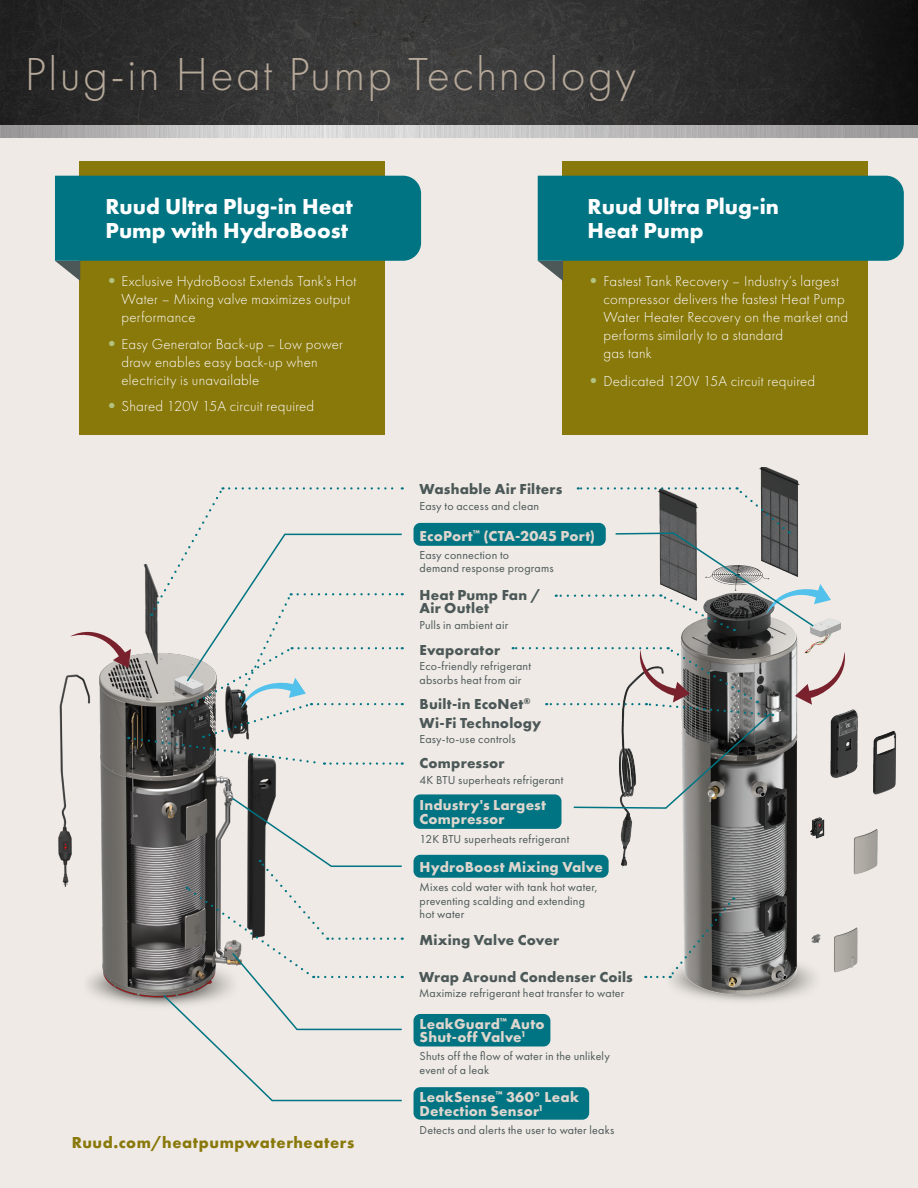
<style>
.page{position:relative;width:918px;height:1188px;background:#fff}
.page>*{position:absolute;margin:0;border:0;box-sizing:border-box;transform-origin:0 0}
.t1{font:300 48px "Futura PT";letter-spacing:.05em;color:#b5a899}
.t2{font:700 22.5px/24px "Futura PT";color:#fff}
.t3{font:700 16.5px "Futura PT";letter-spacing:.035em;color:#89780a}
.t4{font:300 15px/18px "Futura PT";letter-spacing:.015em;color:#fff}
.body_copy_regular{font:700 15px/13.5px "Futura PT";letter-spacing:.015em;color:#ded6ce}
.body_copy_regular-2{font:700 15px/13.5px "Futura PT";letter-spacing:.015em;color:#4c5858}
.body_copy_regular-3{font:12px/13.5px "Futura PT";letter-spacing:.015em;color:#4c5858}
.s1{font-family:"Rheem Sans";color:#b2c280}
</style>
<div class="page">
<div style="left:0;top:133px;width:918px;height:1055px;background:#efeae5"></div>
<img style="left:620px;top:467px;width:277px;height:535px">
<svg style="left:795px;top:651px;width:54px;height:54px"></svg>
<img style="left:0;top:0;width:918px;height:126px">
<img style="left:58px;top:675px;width:218px;height:332px">
<div style="left:414px;top:855px;width:195px;height:23px;background:#007482;border-radius:7px"></div>
<div style="left:414px;top:794px;width:147px;height:35px;background:#007482;border-radius:7px"></div>
<div style="left:414px;top:523px;width:192px;height:23px;background:#007482;border-radius:7px"></div>
<div style="left:414px;top:1014px;width:136px;height:32px;background:#007482;border-radius:7px"></div>
<div style="left:414px;top:1087px;width:175px;height:33px;background:#007482;border-radius:7px"></div>
<svg style="left:645px;top:897px;width:89px;height:81px"></svg>
<svg style="left:162px;top:796px;width:241px;height:306px"></svg>
<svg style="left:513px;top:647px;width:260px;height:163px"></svg>
<div style="left:79px;top:161px;width:306px;height:273px;background:#89780a"></div>
<svg style="left:55px;top:176px;width:366px;height:105px"></svg>
<div style="left:562px;top:161px;width:306px;height:273px;background:#89780a"></div>
<svg style="left:538px;top:176px;width:366px;height:105px"></svg>
<svg style="left:70px;top:487px;width:333px;height:279px"></svg>
<img style="left:0;top:126px;width:918px;height:11px">
<svg style="left:556px;top:487px;width:275px;height:144px"></svg>
<p class="t1" style="left:25px;top:47px;width:613px">Plug-in Heat Pump Technology</p>
<p class="t2" style="left:106px;top:194px;width:249px">Ruud Ultra Plug-in Heat<br>Pump with HydroBoost</p>
<p class="t4" style="left:122px;top:272px;width:236px;text-indent:-14px"><span class="s1">•</span> Exclusive HydroBoost Extends Tank's Hot<br>Water – Mixing valve maximizes output performance</p>
<p class="t4" style="left:122px;top:335px;width:223px;text-indent:-14px"><span class="s1">•</span> Easy Generator Back-up – Low power draw enables easy back-up when electricity is unavailable</p>
<p class="t4" style="left:108px;top:398px;width:208px"><span class="s1">•</span> Shared 120V 15A circuit required</p>
<p class="t3" style="left:72px;top:1131px;width:284px">Ruud.com/heatpumpwaterheaters</p>
<p class="t2" style="left:588px;top:194px;width:193px">Ruud Ultra Plug-in<br>Heat Pump</p>
<p class="t4" style="left:603px;top:272px;width:246px;text-indent:-14px"><span class="s1">•</span> Fastest Tank Recovery – Industry’s largest compressor delivers the fastest Heat Pump Water Heater Recovery on the market and performs similarly to a standard<br>gas tank</p>
<p class="t4" style="left:590px;top:372px;width:227px"><span class="s1">•</span> Dedicated 120V 15A circuit required</p>
<p class="body_copy_regular-2" style="left:420px;top:482px;width:144px">Washable Air Filters</p>
<p class="body_copy_regular-3" style="left:420px;top:499px;width:121px">Easy to access and clean</p>
<p class="body_copy_regular" style="left:420px;top:529px;width:177px">EcoPort<sup>™</sup> (CTA-2045 Port)</p>
<p class="body_copy_regular-3" style="left:420px;top:548px;width:136px">Easy connection to<br>demand response programs</p>
<p class="body_copy_regular-2" style="left:420px;top:588px;width:123px">Heat Pump Fan /<br>Air Outlet</p>
<p class="body_copy_regular-3" style="left:420px;top:618px;width:90px">Pulls in ambient air</p>
<p class="body_copy_regular-2" style="left:420px;top:642px;width:82px">Evaporator</p>
<p class="body_copy_regular-3" style="left:420px;top:659px;width:113px">Eco-friendly refrigerant absorbs heat from air</p>
<p class="body_copy_regular-2" style="left:420px;top:697px;width:113px">Built-in EcoNet<sup>®</sup></p>
<p class="body_copy_regular-2" style="left:420px;top:716px;width:123px">Wi-Fi Technology</p>
<p class="body_copy_regular-3" style="left:420px;top:733px;width:98px">Easy-to-use controls</p>
<p class="body_copy_regular-2" style="left:420px;top:756px;width:87px">Compressor</p>
<p class="body_copy_regular-3" style="left:420px;top:773px;width:145px">4K BTU superheats refrigerant</p>
<p class="body_copy_regular" style="left:420px;top:798px;width:128px">Industry's Largest<br>Compressor</p>
<p class="body_copy_regular-3" style="left:420px;top:832px;width:151px">12K BTU superheats refrigerant</p>
<p class="body_copy_regular" style="left:420px;top:860px;width:185px">HydroBoost Mixing Valve</p>
<p class="body_copy_regular-3" style="left:420px;top:880px;width:179px">Mixes cold water with tank hot water, preventing scalding and extending hot water</p>
<p class="body_copy_regular-2" style="left:420px;top:933px;width:141px">Mixing Valve Cover</p>
<p class="body_copy_regular-2" style="left:419px;top:970px;width:215px">Wrap Around Condenser Coils</p>
<p class="body_copy_regular-3" style="left:419px;top:987px;width:207px">Maximize refrigerant heat transfer to water</p>
<p class="body_copy_regular" style="left:420px;top:1017px;width:127px">LeakGuard<sup>™</sup> Auto<br>Shut-off Valve<sup>1</sup></p>
<p class="body_copy_regular-3" style="left:420px;top:1050px;width:192px">Shuts off the flow of water in the unlikely event of a leak</p>
<p class="body_copy_regular" style="left:420px;top:1090px;width:161px">LeakSense<sup>™</sup> 360° Leak<br>Detection Sensor<sup>1</sup></p>
<p class="body_copy_regular-3" style="left:420px;top:1123px;width:196px">Detects and alerts the user to water leaks</p>
</div>
